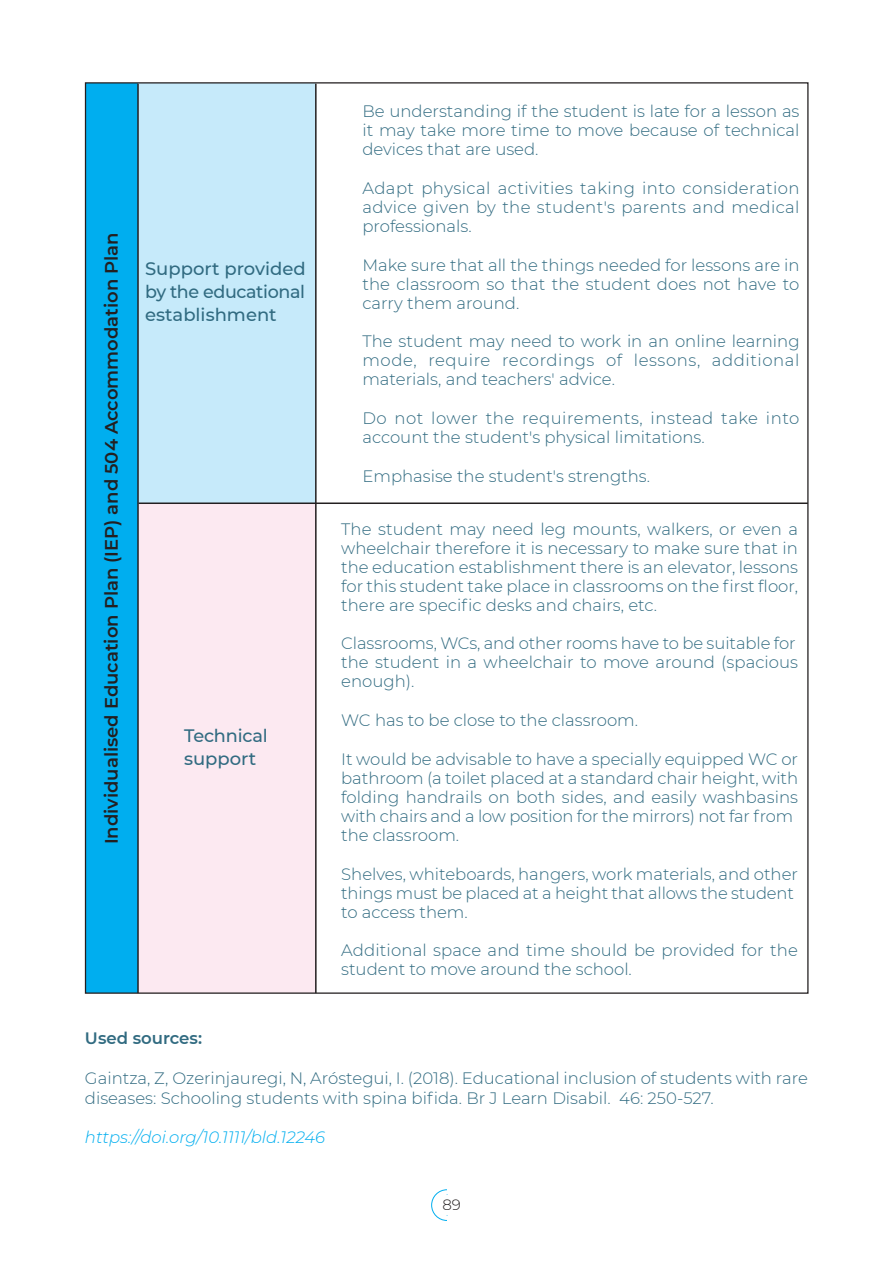
<style>
.page{position:relative;width:893px;height:1263px;background:#fff}
.page>*{position:absolute;margin:0;border:0;box-sizing:border-box;transform-origin:0 0}
.t1{font:500 18px/23.4px "Montserrat";color:#316b81;text-align:justify}
.t2{font:600 18px "Montserrat";color:#231f20}
.t3{font:300 16.5px/18.9px "Montserrat";color:#316b81}
.t4{font:italic 300 16.5px "Montserrat";color:#00aeef}
.t5{font:600 16.5px "Montserrat";color:#316b81}
.t6{font:300 15px "Montserrat";color:#231f20}
</style>
<div class="page">
<svg style="left:431px;top:1189px;width:17px;height:32px"></svg>
<div style="left:138px;top:503px;width:177px;height:490px;background:#fce9f1"></div>
<div style="left:85px;top:83px;width:52px;height:910px;background:#00aeef"></div>
<div style="left:138px;top:83px;width:178px;height:419px;background:#c6eafa"></div>
<hr style="left:137px;top:84px;width:2px;height:909px;background:#231f20">
<hr style="left:139px;top:502px;width:669px;height:2px;background:#231f20">
<hr style="left:315px;top:84px;width:2px;height:909px;background:#231f20">
<p class="t2" style="left:99px;top:844px;width:613px;rotate:-90deg">Individualised Education Plan (IEP) and 504 Accommodation Plan</p>
<p class="t1" style="left:145px;top:256px;width:162px">Support provided by the educational establishment</p>
<p class="t1" style="left:184px;top:723px;width:85px">Technical support</p>
<p class="t3" style="left:362px;top:101px;width:439px;text-align:justify">Be understanding if the student is late for a lesson as it may take more time to move because of technical devices that are used.</p>
<p class="t3" style="left:362px;top:178px;width:439px;text-align:justify">Adapt physical activities taking into consideration advice given by the student's parents and medical professionals.</p>
<p class="t3" style="left:362px;top:255px;width:439px;text-align:justify">Make sure that all the things needed for lessons are in the classroom so that the student does not have to carry them around.</p>
<p class="t3" style="left:362px;top:332px;width:439px;text-align:justify">The student may need to work in an online learning mode, require recordings of lessons, additional materials, and teachers' advice.</p>
<p class="t3" style="left:362px;top:408px;width:438px">Do not lower the requirements, instead take into account the student's physical limitations.</p>
<p class="t3" style="left:362px;top:466px;width:289px">Emphasise the student's strengths.</p>
<p class="t3" style="left:341px;top:519px;width:458px;text-align:justify">The student may need leg mounts, walkers, or even a wheelchair therefore it is necessary to make sure that in the education establishment there is an elevator, lessons for this student take place in classrooms on the first floor, there are specific desks and chairs, etc.</p>
<p class="t3" style="left:341px;top:633px;width:458px">Classrooms, WCs, and other rooms have to be suitable for the student in a wheelchair to move around (spacious enough).</p>
<p class="t3" style="left:341px;top:710px;width:298px">WC has to be close to the classroom.</p>
<p class="t3" style="left:341px;top:749px;width:459px">It would be advisable to have a specially equipped WC or bathroom (a toilet placed at a standard chair height, with folding handrails on both sides, and easily washbasins with chairs and a low position for the mirrors) not far from the classroom.</p>
<p class="t3" style="left:341px;top:864px;width:458px">Shelves, whiteboards, hangers, work materials, and other things must be placed at a height that allows the student to access them.</p>
<p class="t3" style="left:341px;top:940px;width:458px">Additional space and time should be provided for the student to move around the school.</p>
<p class="t5" style="left:85px;top:1027px;width:119px">Used sources:</p>
<p class="t3" style="left:85px;top:1067px;width:724px;line-height:19.8px">Gaintza, Z, Ozerinjauregi, N, Aróstegui, I. (2018). Educational inclusion of students with rare diseases: Schooling students with spina bifida. Br J Learn Disabil. 46: 250-527.</p>
<p class="t4" style="left:85px;top:1126px;width:242px">https://doi.org/10.1111/bld.12246</p>
<p class="t6" style="left:442px;top:1195px;width:20px">89</p>
</div>
